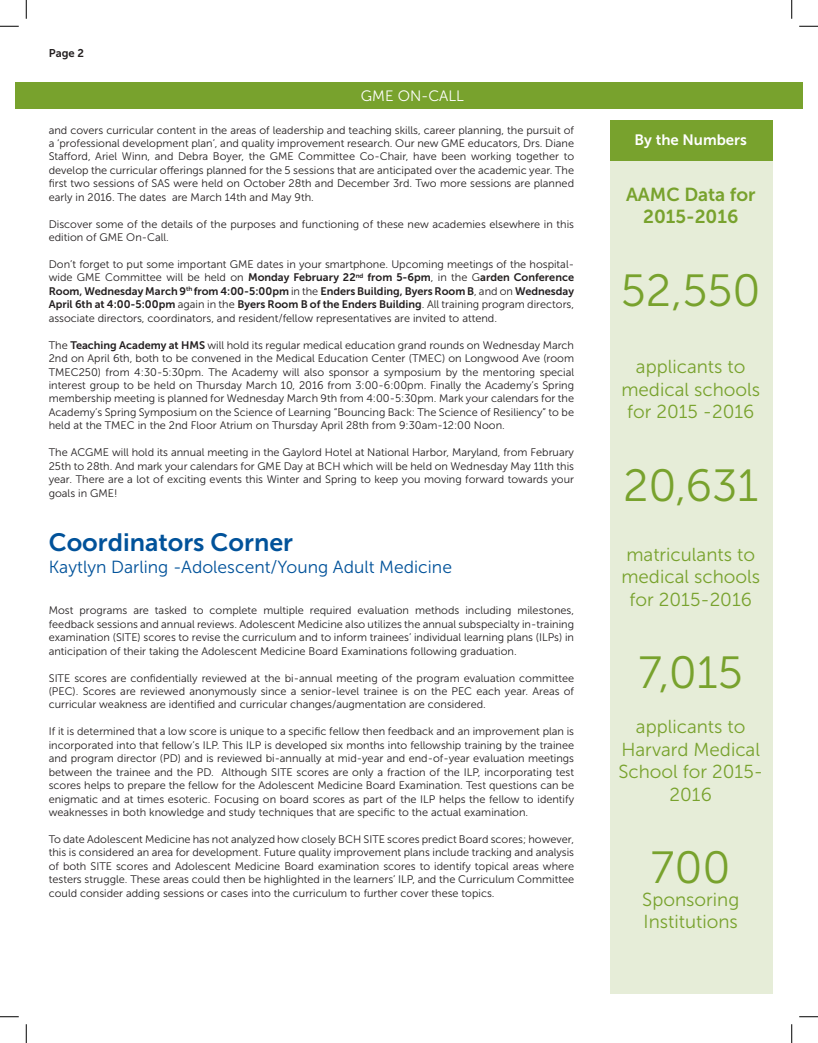
<style>
.page{position:relative;width:818px;height:1043px;background:#fff}
.page>*{position:absolute;margin:0;border:0;box-sizing:border-box;transform-origin:0 0}
.t1{font:45px "Museo Sans 300";color:#78a22d}
.t2{font:25px "Museo Sans 700";color:#01529a}
.t3{font:18.75px/22.5px "Museo Sans 300";color:#78a22d;text-align:center}
.t4{font:18.75px/22.5px "Museo Sans 700";color:#78a22d;text-align:center}
.t5{font:17.5px "Museo Sans 300";color:#01529a}
.t6{font:15px "Museo Sans 700";color:#fff}
.t7{font:15px "Museo Sans 300";color:#fff}
.t8{font:11.25px "Museo Sans 700";color:#231f20}
.t9{font:11px/13.5px "Museo Sans 300";color:#231f20;text-align:justify}
.s1{font-family:"Museo Sans 700"}
</style>
<div class="page">
<div style="left:610px;top:158px;width:162px;height:836px;background:#e6edd8"></div>
<div style="left:15px;top:82px;width:787px;height:26px;background:#78a22d"></div>
<div style="left:610px;top:120px;width:162px;height:41px;background:#78a22d"></div>
<svg style="left:0;top:25px;width:19px;height:2px"></svg>
<svg style="left:799px;top:25px;width:19px;height:2px"></svg>
<svg style="left:0;top:1016px;width:19px;height:1px"></svg>
<svg style="left:799px;top:1016px;width:19px;height:1px"></svg>
<svg style="left:25px;top:0;width:2px;height:19px"></svg>
<svg style="left:25px;top:1024px;width:2px;height:18px"></svg>
<svg style="left:791px;top:0;width:1px;height:19px"></svg>
<svg style="left:791px;top:1024px;width:1px;height:18px"></svg>
<p class="t8" style="left:49px;top:47px;width:37px">Page 2</p>
<p class="t7" style="left:361px;top:87px;width:105px">GME ON-CALL</p>
<p class="t9" style="left:49px;top:123px;width:527px">and covers curricular content in the areas of leadership and teaching skills, career planning, the pursuit of a ‘professional development plan’, and quality improvement research. Our new GME educators, Drs. Diane Stafford, Ariel Winn, and Debra Boyer, the GME Committee Co-Chair, have been working together to develop the curricular offerings planned for the 5 sessions that are anticipated over the academic year. The first two sessions of SAS were held on October 28th and December 3rd. Two more sessions are planned early in 2016. The dates are March 14th and May 9th.</p>
<p class="t9" style="left:49px;top:217px;width:527px">Discover some of the details of the purposes and functioning of these new academies elsewhere in this edition of GME On-Call.</p>
<p class="t9" style="left:49px;top:257px;width:527px">Don’t forget to put some important GME dates in your smartphone. Upcoming meetings of the hospital&shy;wide GME Committee will be held on <span class="s1">Monday February 22</span><sup>nd</sup> <span class="s1">from 5-6pm</span>, in the G<span class="s1">arden Conference Room, Wednesday March 9</span><sup>th</sup> <span class="s1">from 4:00-5:00pm</span> in the <span class="s1">Enders Building, Byers Room B</span>, and on <span class="s1">Wednesday April 6th at 4:00-5:00pm</span> again in the <span class="s1">Byers Room B of the Enders Building</span>. All training program directors, associate directors, coordinators, and resident/fellow representatives are invited to attend.</p>
<p class="t9" style="left:49px;top:338px;width:527px">The <span class="s1">Teaching Academy at HMS</span> will hold its regular medical education grand rounds on Wednesday March 2nd on April 6th, both to be convened in the Medical Education Center (TMEC) on Longwood Ave (room TMEC250) from 4:30-5:30pm. The Academy will also sponsor a symposium by the mentoring special interest group to be held on Thursday March 10, 2016 from 3:00-6:00pm. Finally the Academy’s Spring membership meeting is planned for Wednesday March 9th from 4:00-5:30pm. Mark your calendars for the Academy’s Spring Symposium on the Science of Learning “Bouncing Back: The Science of Resiliency” to be held at the TMEC in the 2nd Floor Atrium on Thursday April 28th from 9:30am-12:00 Noon.</p>
<p class="t9" style="left:49px;top:446px;width:527px">The ACGME will hold its annual meeting in the Gaylord Hotel at National Harbor, Maryland, from February 25th to 28th. And mark your calendars for GME Day at BCH which will be held on Wednesday May 11th this year. There are a lot of exciting events this Winter and Spring to keep you moving forward towards your goals in GME!</p>
<p class="t2" style="left:49px;top:528px;width:246px">Coordinators Corner</p>
<p class="t5" style="left:49px;top:558px;width:405px">Kaytlyn Darling -Adolescent/Young Adult Medicine</p>
<p class="t9" style="left:49px;top:604px;width:527px">Most programs are tasked to complete multiple required evaluation methods including milestones, feedback sessions and annual reviews. Adolescent Medicine also utilizes the annual subspecialty in-training examination (SITE) scores to revise the curriculum and to inform trainees’ individual learning plans (ILPs) in anticipation of their taking the Adolescent Medicine Board Examinations following graduation.</p>
<p class="t9" style="left:49px;top:671px;width:527px">SITE scores are confidentially reviewed at the bi-annual meeting of the program evaluation committee (PEC). Scores are reviewed anonymously since a senior-level trainee is on the PEC each year. Areas of curricular weakness are identified and curricular changes/augmentation are considered.</p>
<p class="t9" style="left:49px;top:725px;width:527px">If it is determined that a low score is unique to a specific fellow then feedback and an improvement plan is incorporated into that fellow’s ILP. This ILP is developed six months into fellowship training by the trainee and program director (PD) and is reviewed bi-annually at mid-year and end-of-year evaluation meetings between the trainee and the PD. Although SITE scores are only a fraction of the ILP, incorporating test scores helps to prepare the fellow for the Adolescent Medicine Board Examination. Test questions can be enigmatic and at times esoteric. Focusing on board scores as part of the ILP helps the fellow to identify weaknesses in both knowledge and study techniques that are specific to the actual examination.</p>
<p class="t9" style="left:49px;top:832px;width:527px">To date Adolescent Medicine has not analyzed how closely BCH SITE scores predict Board scores; however, this is considered an area for development. Future quality improvement plans include tracking and analysis of both SITE scores and Adolescent Medicine Board examination scores to identify topical areas where testers struggle. These areas could then be highlighted in the learners’ ILP, and the Curriculum Committee could consider adding sessions or cases into the curriculum to further cover these topics.</p>
<p class="t6" style="left:634px;top:132px;width:114px">By the Numbers</p>
<p class="t4" style="left:626px;top:183px;width:131px">AAMC Data for<br>2015-2016</p>
<p class="t1" style="left:620px;top:266px;width:141px">52,550</p>
<p class="t3" style="left:621px;top:355px;width:140px">applicants to medical schools for 2015 -2016</p>
<p class="t1" style="left:623px;top:461px;width:137px">20,631</p>
<p class="t3" style="left:621px;top:543px;width:140px">matriculants to medical schools for 2015-2016</p>
<p class="t1" style="left:638px;top:648px;width:106px">7,015</p>
<p class="t3" style="left:618px;top:715px;width:146px">applicants to<br>Harvard Medical<br>School for 2015-<br>2016</p>
<p class="t1" style="left:651px;top:843px;width:81px">700</p>
<p class="t3" style="left:642px;top:888px;width:98px">Sponsoring</p>
<p class="t3" style="left:643px;top:910px;width:96px">Institutions</p>
</div>
